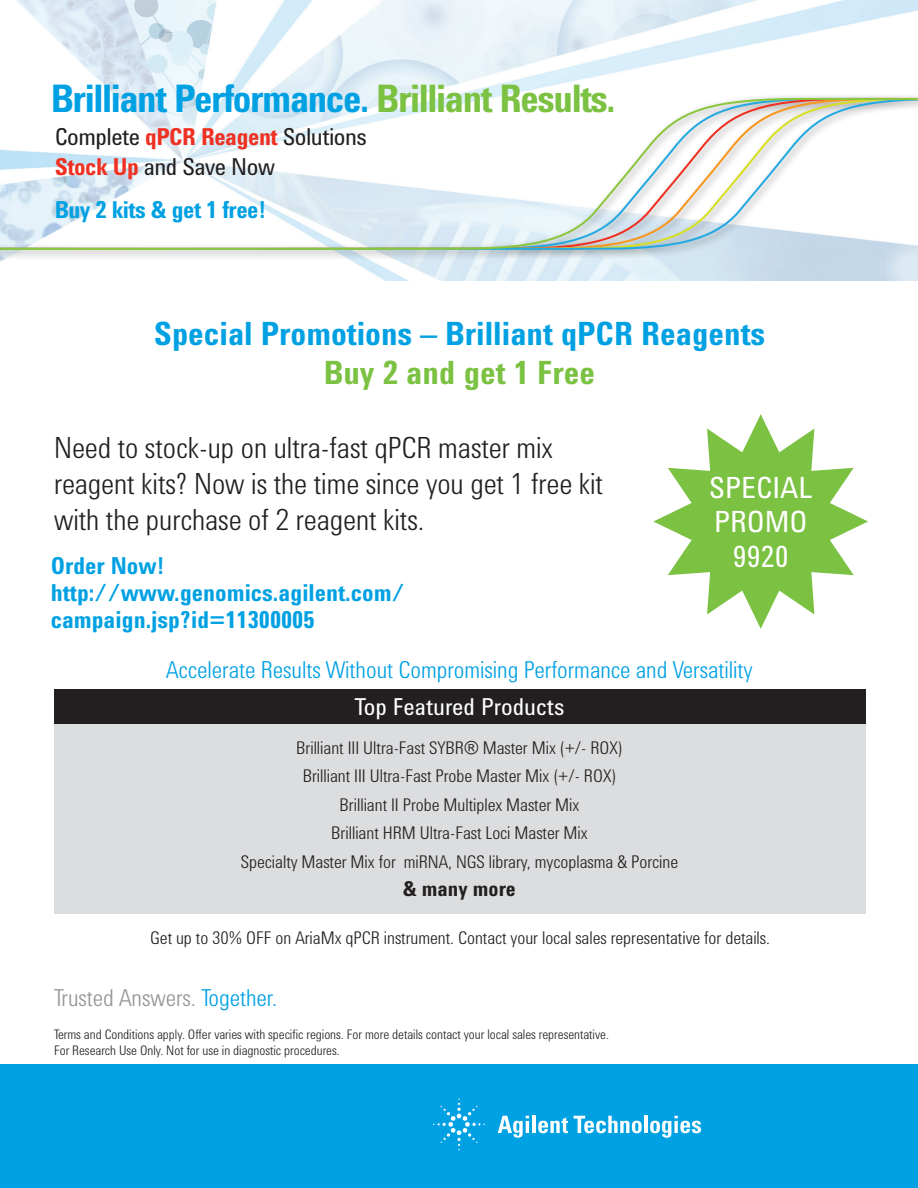
<style>
.page{position:relative;width:918px;height:1188px;background:#fff}
.page>*{position:absolute;margin:0;border:0;box-sizing:border-box;transform-origin:0 0}
.Main_Heading{font:700 39px "Agilent Condensed CFF";letter-spacing:-.035em;color:#00a1e3}
.Body{font:700 33px "Agilent Condensed CFF";color:#00a1e3}
.Body-2{font:700 33px "Agilent Condensed CFF";color:#7bc142}
.Body-3{font:300 30px/36px "Agilent Condensed CFF";color:#231f20}
.t1{font:30px/34.3px "Agilent Condensed CFF";color:#fff;text-align:center}
.Sidebar_Header{font:700 24px/27px "Agilent Condensed CFF";color:#00a1e3}
.Subheadings{font:300 24px "Agilent Condensed CFF";color:#00a1e3}
.Main_heading_-_subco{font:24px "Agilent Condensed CFF";letter-spacing:-.02em;color:#231f20}
.Body-4{font:300 24px "Agilent Condensed CFF";color:#939598}
.Sidebar_Header-2{font:24px "Agilent Condensed CFF";color:#fff}
.Main_heading_-_subco-2{font:700 24px "Agilent Condensed CFF";letter-spacing:-.02em;color:#00a1e3}
.Body-5{font:700 21px "Agilent Condensed CFF";color:#231f20}
.Body-6{font:300 18px "Agilent Condensed CFF";color:#231f20}
.t2{font:300 13.5px "Agilent Condensed CFF";color:#231f20}
.s1{color:#7bc142}
.s2{font-weight:700;color:#ef3122}
.s3{color:#00a1e3}
</style>
<div class="page">
<img style="left:0;top:0;width:918px;height:281px">
<div style="left:0;top:93px;width:918px;height:167px;background:#231f20;opacity:.5"></div>
<svg style="left:0;top:98px;width:918px;height:152px"></svg>
<div style="left:0;top:1065px;width:918px;height:123px;background:#00a1e3"></div>
<svg style="left:498px;top:1116px;width:31px;height:22px"></svg>
<hr style="left:532px;top:1116px;width:4px;height:17px;background:#fff">
<svg style="left:538px;top:1117px;width:30px;height:16px"></svg>
<svg style="left:574px;top:1116px;width:68px;height:17px"></svg>
<hr style="left:644px;top:1116px;width:4px;height:17px;background:#fff">
<svg style="left:650px;top:1116px;width:51px;height:22px"></svg>
<svg style="left:433px;top:1098px;width:52px;height:52px"></svg>
<svg style="left:653px;top:414px;width:215px;height:215px;fill:#7bc142"></svg>
<div style="left:54px;top:689px;width:811px;height:35px;background:#231f20"></div>
<div style="left:54px;top:724px;width:811px;height:189px;background:#dcdddf"></div>
<p class="Main_Heading" style="left:51px;top:69px;width:566px">Brilliant Performance. <span class="s1">Brilliant Results.</span></p>
<p class="Main_heading_-_subco" style="left:55px;top:118px;width:314px">Complete <span class="s2">qPCR Reagent</span> Solutions</p>
<p class="Main_heading_-_subco" style="left:55px;top:148px;width:222px"><span class="s2">Stock Up</span> and Save Now</p>
<p class="Main_heading_-_subco-2" style="left:55px;top:192px;width:213px">Buy 2 kits &amp; get 1 free!</p>
<p class="Body" style="left:154px;top:309px;width:613px">Special Promotions – Brilliant qPCR Reagents</p>
<p class="Body-2" style="left:324px;top:348px;width:273px">Buy 2 and get 1 Free</p>
<p class="Body-3" style="left:54px;top:427px;width:551px">Need to stock-up on ultra-fast qPCR master mix reagent kits? Now is the time since you get 1 free kit with the purchase of 2 reagent kits.</p>
<p class="Sidebar_Header" style="left:51px;top:551px;width:116px">Order Now!</p>
<p class="Sidebar_Header" style="left:51px;top:578px;width:356px">http://www.genomics.agilent.com/ campaign.jsp?id=11300005</p>
<p class="t1" style="left:709px;top:469px;width:105px">SPECIAL<br>PROMO<br>9920</p>
<p class="Subheadings" style="left:166px;top:652px;width:588px">Accelerate Results Without Compromising Performance and Versatility</p>
<p class="Sidebar_Header-2" style="left:355px;top:689px;width:211px">Top Featured Products</p>
<p class="Body-6" style="left:296px;top:734px;width:328px">Brilliant III Ultra-Fast SYBR® Master Mix (+/- ROX)</p>
<p class="Body-6" style="left:303px;top:763px;width:315px">Brilliant III Ultra-Fast Probe Master Mix (+/- ROX)</p>
<p class="Body-6" style="left:340px;top:791px;width:241px">Brilliant II Probe Multiplex Master Mix</p>
<p class="Body-6" style="left:331px;top:820px;width:258px">Brilliant HRM Ultra-Fast Loci Master Mix</p>
<p class="Body-6" style="left:241px;top:848px;width:439px">Specialty Master Mix for miRNA, NGS library, mycoplasma &amp; Porcine</p>
<p class="Body-5" style="left:403px;top:873px;width:114px">&amp; many more</p>
<p class="Body-6" style="left:150px;top:924px;width:621px">Get up to 30% OFF on AriaMx qPCR instrument. Contact your local sales representative for details.</p>
<p class="Body-4" style="left:54px;top:980px;width:225px">Trusted Answers. <span class="s3">Together.</span></p>
<p class="t2" style="left:54px;top:1024px;width:556px">Terms and Conditions apply. Offer varies with specific regions. For more details contact your local sales representative.</p>
<p class="t2" style="left:54px;top:1041px;width:287px">For Research Use Only. Not for use in diagnostic procedures.</p>
</div>
